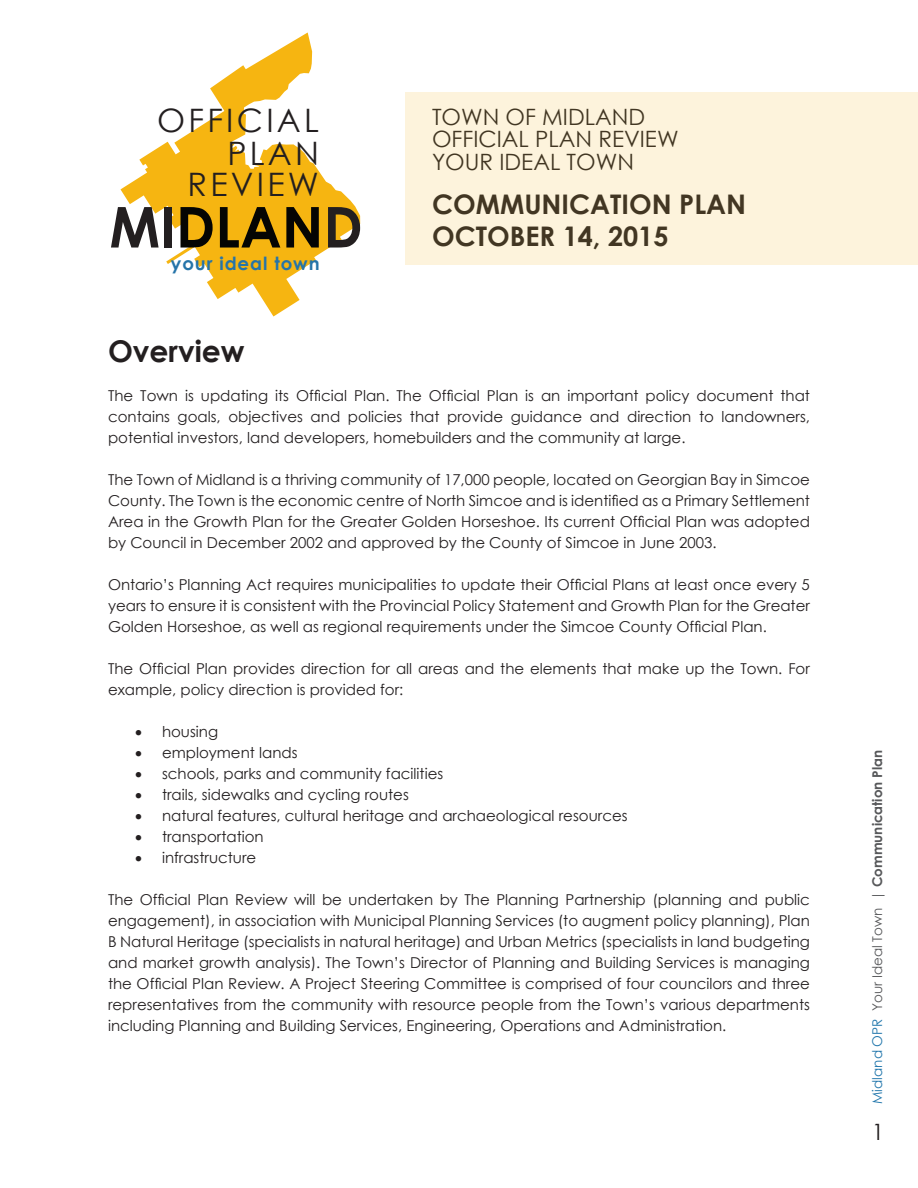
<style>
.page{position:relative;width:918px;height:1188px;background:#fff}
.page>*{position:absolute;margin:0;border:0;box-sizing:border-box;transform-origin:0 0}
.t1{font:700 56.25px "Century Gothic";color:#050503}
.t2{font:32.25px "Century Gothic";letter-spacing:.1em;color:#231f20}
.t3{font:700 30px "Century Gothic";color:#231f20}
.t4{font:700 27px "Century Gothic";color:#231f20}
.t5{font:22.5px "Century Gothic";color:#231f20}
.t6{font:700 18.15px "Century Gothic";letter-spacing:.05em;color:#2574a9}
.List_Paragraph{font:15px/21px "Century Gothic";color:#231f20;text-align:justify}
._1407_Body2{font:700 13.5px "Century Gothic";color:#57585a}
.s1{color:#231f20}
.s2{font-weight:400;color:#1f75ab}
.s3{font-weight:400}
</style>
<div class="page">
<svg style="left:121px;top:32px;width:239px;height:284px"></svg>
<div style="left:405px;top:92px;width:513px;height:172px;background:#fdf3dc"></div>
<p class="t2" style="left:157px;top:98px;width:163px">OFFICIAL</p>
<p class="t2" style="left:227px;top:130px;width:93px">PLAN</p>
<p class="t2" style="left:188px;top:162px;width:133px">REVIEW</p>
<p class="t1" style="left:109px;top:184px;width:255px"><span class="s1">MI</span>DLAN<span class="s1">D</span></p>
<p class="t6" style="left:171px;top:250px;width:150px">your ideal town</p>
<p class="t5" style="left:432px;top:101px;width:215px">TOWN OF MIDLAND</p>
<p class="t5" style="left:432px;top:124px;width:248px">OFFICIAL PLAN REVIEW</p>
<p class="t5" style="left:432px;top:146px;width:204px">YOUR IDEAL TOWN</p>
<p class="t4" style="left:432px;top:184px;width:316px">COMMUNICATION PLAN</p>
<p class="t4" style="left:432px;top:216px;width:238px">OCTOBER 14, 2015</p>
<p class="t3" style="left:108px;top:328px;width:138px">Overview</p>
<p class="List_Paragraph" style="left:108px;top:384px;width:704px">The Town is updating its Official Plan. The Official Plan is an important policy document that contains goals, objectives and policies that provide guidance and direction to landowners, potential investors, land developers, homebuilders and the community at large.</p>
<p class="List_Paragraph" style="left:108px;top:468px;width:704px">The Town of Midland is a thriving community of 17,000 people, located on Georgian Bay in Simcoe County. The Town is the economic centre of North Simcoe and is identified as a Primary Settlement Area in the Growth Plan for the Greater Golden Horseshoe. Its current Official Plan was adopted by Council in December 2002 and approved by the County of Simcoe in June 2003.</p>
<p class="List_Paragraph" style="left:108px;top:573px;width:704px">Ontario’s Planning Act requires municipalities to update their Official Plans at least once every 5 years to ensure it is consistent with the Provincial Policy Statement and Growth Plan for the Greater Golden Horseshoe, as well as regional requirements under the Simcoe County Official Plan.</p>
<p class="List_Paragraph" style="left:108px;top:657px;width:703px">The Official Plan provides direction for all areas and the elements that make up the Town. For example, policy direction is provided for:</p>
<p class="List_Paragraph" style="left:135px;top:720px;width:85px">• housing</p>
<p class="List_Paragraph" style="left:135px;top:741px;width:164px">• employment lands</p>
<p class="List_Paragraph" style="left:135px;top:762px;width:310px">• schools, parks and community facilities</p>
<p class="List_Paragraph" style="left:135px;top:783px;width:275px">• trails, sidewalks and cycling routes</p>
<p class="List_Paragraph" style="left:135px;top:804px;width:494px">• natural features, cultural heritage and archaeological resources</p>
<p class="List_Paragraph" style="left:135px;top:825px;width:130px">• transportation</p>
<p class="List_Paragraph" style="left:135px;top:846px;width:123px">• infrastructure</p>
<p class="List_Paragraph" style="left:108px;top:888px;width:704px">The Official Plan Review will be undertaken by The Planning Partnership (planning and public engagement), in association with Municipal Planning Services (to augment policy planning), Plan B Natural Heritage (specialists in natural heritage) and Urban Metrics (specialists in land budgeting and market growth analysis). The Town’s Director of Planning and Building Services is managing the Official Plan Review. A Project Steering Committee is comprised of four councilors and three representatives from the community with resource people from the Town’s various departments including Planning and Building Services, Engineering, Operations and Administration.</p>
<p class="_1407_Body2" style="left:867px;top:1104px;width:355px;rotate:-90deg"><span class="s2">Midland OPR</span> <span class="s3">Your Ideal Town |</span> Communication Plan</p>
<p class="t5" style="left:872px;top:1117px;width:14px">1</p>
</div>
